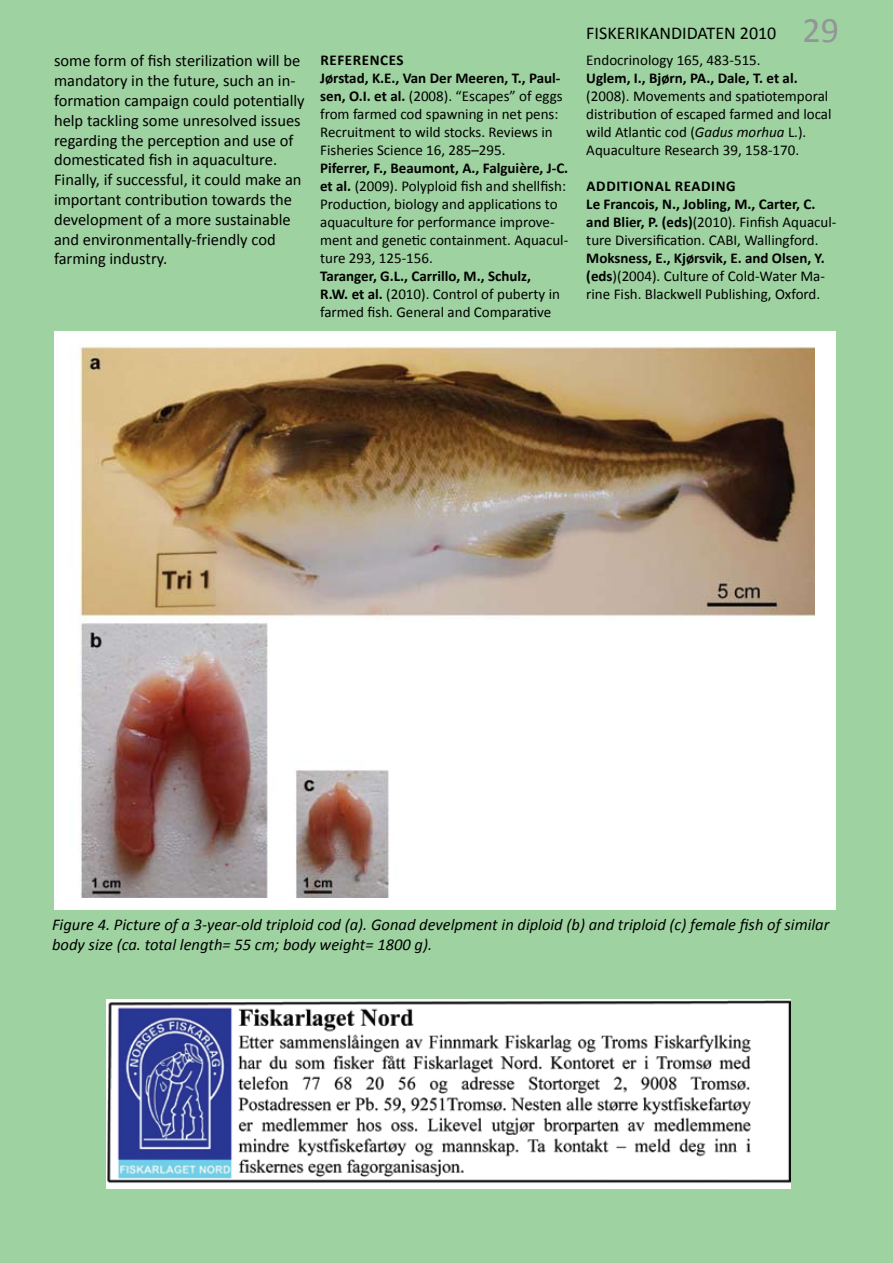
<style>
.page{position:relative;width:893px;height:1263px;background:#9ed2a0}
.page>*{position:absolute;margin:0;border:0;box-sizing:border-box;transform-origin:0 0}
.t1{font:18px "Calibri";color:#000}
.t2{font:16.5px/19.8px "Calibri";color:#000}
.t3{font:italic 16.5px/19.8px "Calibri";color:#000}
.t4{font:15px/18px "Calibri";color:#000}
.t5{font:700 15px/18px "Calibri";letter-spacing:.04em;color:#000}
.s1{font-weight:700}
.s2{font-size:36px;color:#939598}
.s3{font-style:italic}
.s4{font-weight:400}
</style>
<div class="page">
<div style="left:54px;top:331px;width:781px;height:579px;background:#fff"></div>
<img style="left:79px;top:345px;width:736px;height:552px">
<img style="left:106px;top:999px;width:685px;height:189px">
<p class="t2" style="left:54px;top:50px;width:252px">some form of fish sterilization will be mandatory in the future, such an in&shy;formation campaign could potentially help tackling some unresolved issues regarding the perception and use of domesticated fish in aquaculture.<br>Finally, if successful, it could make an important contribution towards the development of a more sustainable and environmentally-friendly cod farming industry.</p>
<p class="t4" style="left:320px;top:51px;width:244px"><span class="s1">References<br>Jørstad, K.E., Van Der Meeren, T., Paul&shy;sen, O.I. et al.</span> (2008). “Escapes” of eggs from farmed cod spawning in net pens:<br>Recruitment to wild stocks. Reviews in Fisheries Science 16, 285–295.</p>
<p class="t4" style="left:320px;top:159px;width:250px"><span class="s1">Piferrer, F., Beaumont, A., Falguière, J-C. et al.</span> (2009). Polyploid fish and shellfish:<br>Production, biology and applications to aquaculture for performance improve&shy;ment and genetic containment. Aquacul&shy;ture 293, 125-156.</p>
<p class="t4" style="left:320px;top:267px;width:241px"><span class="s1">Taranger, G.L., Carrillo, M., Schulz,<br>R.W. et al.</span> (2010). Control of puberty in farmed fish. General and Comparative</p>
<p class="t1" style="left:586px;top:22px;width:254px">Fiskerikandidaten 2010 <span class="s2">29</span></p>
<p class="t4" style="left:586px;top:51px;width:176px">Endocrinology 165, 483-515.</p>
<p class="t5" style="left:586px;top:69px;width:213px">Uglem, I., Bjørn, PA., Dale, T. et al.</p>
<p class="t4" style="left:586px;top:87px;width:247px">(2008). Movements and spatiotemporal distribution of escaped farmed and local wild Atlantic cod (<span class="s3">Gadus morhua</span> L.).<br>Aquaculture Research 39, 158-170.</p>
<p class="t5" style="left:586px;top:177px;width:252px">Additional reading<br>Le Francois, N., Jobling, M., Carter, C. and Blier, P. (eds)<span class="s4">(2010). Finfish Aquacul&shy;ture Diversification. CABI, Wallingford.</span></p>
<p class="t4" style="left:586px;top:249px;width:240px;text-align:justify"><span class="s1">Moksness, E., Kjørsvik, E. and Olsen, Y. (eds</span>)(2004). Culture of Cold-Water Ma&shy;rine Fish. Blackwell Publishing, Oxford.</p>
<p class="t3" style="left:52px;top:914px;width:779px">Figure 4. Picture of a 3-year-old triploid cod (a). Gonad develpment in diploid (b) and triploid (c) female fish of similar body size (ca. total length= 55 cm; body weight= 1800 g).</p>
</div>
